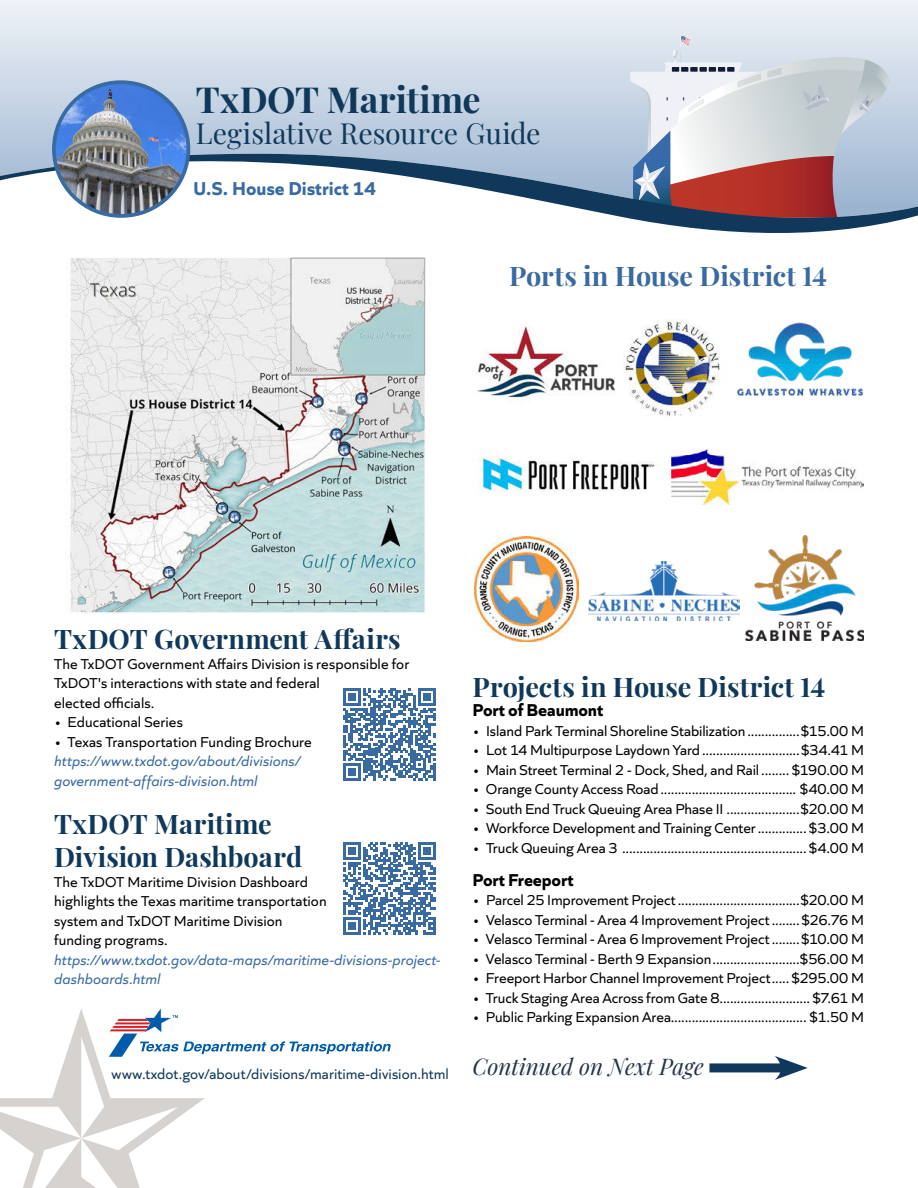
<style>
.page{position:relative;width:918px;height:1188px;background:#fff}
.page>*{position:absolute;margin:0;border:0;box-sizing:border-box;transform-origin:0 0}
.t1{font:700 36px "Playfair Display";letter-spacing:.005em;color:#10385a}
.t2{font:28.5px "Playfair Display";letter-spacing:-.005em;color:#10385a}
.body_subtitle{font:700 27px/33px "Playfair Display";color:#10385a}
.Paragraph_Style_1{font:700 27px "Playfair Display";letter-spacing:.005em;color:#396aa2}
.body{font:italic 22.5px "Playfair Display";letter-spacing:-.005em;color:#23354a}
.body-2{font:700 19.5px "Quiet Sans";letter-spacing:.005em;color:#396aa2}
.body-3{font:700 18px "Quiet Sans";letter-spacing:-.005em;color:#000}
.Prelist_body{font:700 18px "Quiet Sans";letter-spacing:-.005em;color:#000}
.t3{font:15px/19.5px "Quiet Sans";color:#000}
.t4{font:italic 15px/19.5px "Quiet Sans";letter-spacing:.005em;color:#396aa2}
.t5{font:15px "Quiet Sans";letter-spacing:.005em;color:#10385a}
</style>
<div class="page">
<svg style="left:0;top:0;width:918px;height:130px;background:#d7e1ec"></svg>
<svg style="left:630px;top:36px;width:259px;height:94px"></svg>
<svg style="left:0;top:130px;width:918px;height:103px"></svg>
<svg style="left:0;top:1008px;width:391px;height:180px"></svg>
<svg style="left:343px;top:842px;width:93px;height:93px"></svg>
<hr style="left:433px;top:917px;width:3px;height:18px;background:#396aa2">
<svg style="left:343px;top:688px;width:93px;height:92px"></svg>
<hr style="left:433px;top:763px;width:3px;height:17px;background:#396aa2">
<img style="left:54px;top:82px;width:134px;height:134px;border-radius:67px">
<div style="left:52px;top:80px;width:138px;height:138px;border:4px solid #396aa2;border-radius:67px"></div>
<img style="left:477px;top:324px;width:139px;height:77px">
<img style="left:70px;top:257px;width:356px;height:356px">
<img style="left:588px;top:561px;width:151px;height:59px">
<img style="left:478px;top:455px;width:177px;height:37px">
<img style="left:624px;top:321px;width:96px;height:95px">
<img style="left:474px;top:537px;width:105px;height:104px">
<img style="left:746px;top:535px;width:118px;height:105px">
<img style="left:737px;top:322px;width:127px;height:74px">
<img style="left:672px;top:450px;width:192px;height:55px">
<div style="left:709px;top:1063px;width:80px;height:9px;background:#10385a"></div>
<svg style="left:775px;top:1056px;width:33px;height:24px"></svg>
<h1 class="t1" style="left:196px;top:71px;width:287px">TxDOT Maritime</h1>
<h2 class="t2" style="left:196px;top:111px;width:346px">Legislative Resource Guide</h2>
<p class="body-2" style="left:194px;top:174px;width:184px">U.S. House District 14</p>
<p class="Paragraph_Style_1" style="left:509px;top:255px;width:319px">Ports in House District 14</p>
<h3 class="body_subtitle" style="left:54px;top:620px;width:348px">TxDOT Government Affairs</h3>
<p class="t3" style="left:54px;top:653px;width:357px">The TxDOT Government Affairs Division is responsible for<br>TxDOT's interactions with state and federal<br>elected officials.</p>
<p class="t3" style="left:54px;top:711px;width:130px">• Educational Series</p>
<p class="t3" style="left:54px;top:731px;width:259px">• Texas Transportation Funding Brochure</p>
<p class="t4" style="left:54px;top:750px;width:248px">https://www.txdot.gov/about/divisions/ government-affairs-division.html</p>
<h3 class="body_subtitle" style="left:54px;top:806px;width:250px">TxDOT Maritime<br>Division Dashboard</h3>
<p class="t3" style="left:54px;top:871px;width:274px">The TxDOT Maritime Division Dashboard highlights the Texas maritime transportation system and TxDOT Maritime Division funding programs.</p>
<p class="t4" style="left:54px;top:949px;width:388px">https://www.txdot.gov/data-maps/maritime-divisions-project&shy;dashboards.html</p>
<p class="t5" style="left:112px;top:1063px;width:339px">www.txdot.gov/about/divisions/maritime-division.html</p>
<p class="body_subtitle" style="left:472px;top:668px;width:354px">Projects in House District 14</p>
<p class="body-3" style="left:472px;top:696px;width:132px">Port of Beaumont</p>
<p class="t3" style="left:472px;top:720px;width:393px">• Island Park Terminal Shoreline Stabilization...............$15.00 M</p>
<p class="t3" style="left:472px;top:739px;width:393px">• Lot 14 Multipurpose Laydown Yard............................$34.41 M</p>
<p class="t3" style="left:472px;top:759px;width:393px">• Main Street Terminal 2 - Dock, Shed, and Rail ........$190.00 M</p>
<p class="t3" style="left:472px;top:778px;width:393px">• Orange County Access Road....................................... $40.00 M</p>
<p class="t3" style="left:472px;top:798px;width:393px">• South End Truck Queuing Area Phase II .....................$20.00 M</p>
<p class="t3" style="left:472px;top:817px;width:393px">• Workforce Development and Training Center..............$3.00 M</p>
<p class="t3" style="left:472px;top:837px;width:393px">• Truck Queuing Area 3 .....................................................$4.00 M</p>
<p class="Prelist_body" style="left:472px;top:866px;width:103px">Port Freeport</p>
<p class="t3" style="left:472px;top:889px;width:393px">• Parcel 25 Improvement Project...................................$20.00 M</p>
<p class="t3" style="left:472px;top:909px;width:393px">• Velasco Terminal - Area 4 Improvement Project........$26.76 M</p>
<p class="t3" style="left:472px;top:928px;width:393px">• Velasco Terminal - Area 6 Improvement Project........$10.00 M</p>
<p class="t3" style="left:472px;top:948px;width:393px">• Velasco Terminal - Berth 9 Expansion.........................$56.00 M</p>
<p class="t3" style="left:472px;top:967px;width:393px">• Freeport Harbor Channel Improvement Project.....$295.00 M</p>
<p class="t3" style="left:472px;top:987px;width:393px">• Truck Staging Area Across from Gate 8..........................$7.61 M</p>
<p class="t3" style="left:472px;top:1006px;width:393px">• Public Parking Expansion Area....................................... $1.50 M</p>
<p class="body" style="left:472px;top:1050px;width:233px">Continued on Next Page</p>
</div>
